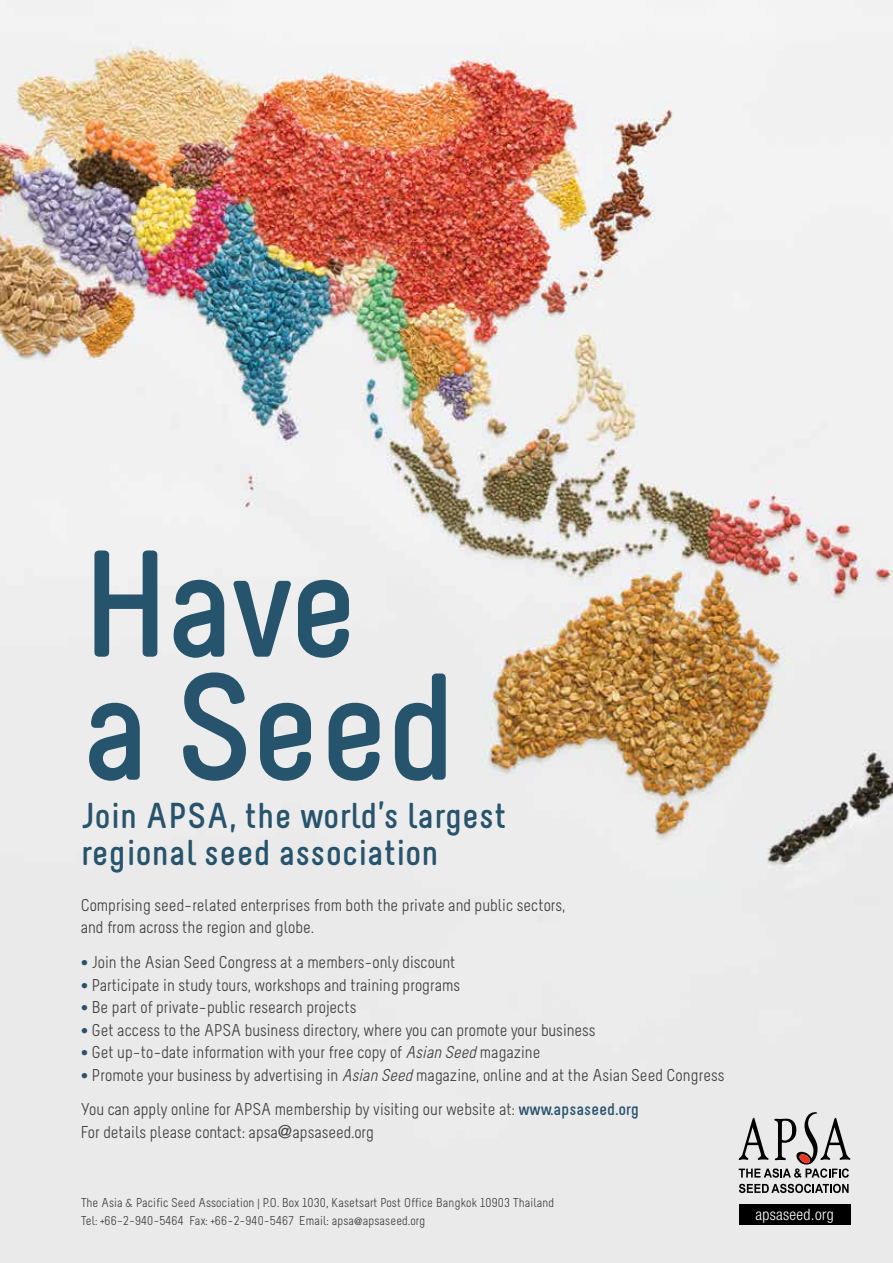
<style>
.page{position:relative;width:893px;height:1263px;background:#fff}
.page>*{position:absolute;margin:0;border:0;box-sizing:border-box;transform-origin:0 0}
.t1{font:700 151.65px/123px "Melbourne";letter-spacing:-.02em;color:#25546c}
.t2{font:700 36px/37.5px "Melbourne";letter-spacing:.01em;color:#27536c}
.t3{font:17.1px/22.5px "Melbourne";color:#414042}
.t4{font:300 condensed 15.75px "Helvetica Neue LT Std";letter-spacing:.02em;color:#fff}
.t5{font:12.9px/18px "Melbourne";letter-spacing:.01em;color:#414042}
.s1{color:#27536c}
.s2{font-family:"Helvetica Neue LT Std";font-size:15px;color:#27536c}
.s3{font-style:italic}
.s4{font-weight:700;color:#27536c}
.s5{font-family:"Helvetica Neue LT Std";font-size:18px}
.s6{font-family:"Helvetica Neue LT Std";font-size:10.5px}
.s7{font-family:"Helvetica Neue LT Std";font-weight:500;font-size:10.5px}
</style>
<div class="page">
<img style="left:0;top:0;width:893px;height:1263px">
<svg style="left:739px;top:1184px;width:110px;height:9px"></svg>
<svg style="left:738px;top:1111px;width:113px;height:67px;background:#b7b5b5"></svg>
<div style="left:739px;top:1204px;width:111px;height:21px;background:#000"></div>
<h1 class="t1" style="left:81px;top:545px;width:377px">Have a <span class="s1">S</span>eed</h1>
<h2 class="t2" style="left:81px;top:797px;width:427px">Join APSA, the world’s largest regional seed association</h2>
<p class="t3" style="left:81px;top:894px;width:486px">Comprising seed−related enterprises from both the private and public sectors, and from across the region and globe.</p>
<p class="t3" style="left:81px;top:951px;width:376px"><span class="s2">•</span> Join the Asian Seed Congress at a members−only discount</p>
<p class="t3" style="left:81px;top:974px;width:381px"><span class="s2">•</span> Participate in study tours, workshops and training programs</p>
<p class="t3" style="left:81px;top:996px;width:277px"><span class="s2">•</span> Be part of private−public research projects</p>
<p class="t3" style="left:81px;top:1019px;width:516px"><span class="s2">•</span> Get access to the APSA business directory, where you can promote your business</p>
<p class="t3" style="left:81px;top:1041px;width:461px"><span class="s2">•</span> Get up−to−date information with your free copy of <span class="s3">Asian Seed</span> magazine</p>
<p class="t3" style="left:81px;top:1064px;width:645px"><span class="s2">•</span> Promote your business by advertising in <span class="s3">Asian Seed</span> magazine, online and at the Asian Seed Congress</p>
<p class="t3" style="left:81px;top:1098px;width:560px">You can apply online for APSA membership by visiting our website at: <span class="s4">www.apsaseed.org<br></span>For details please contact: apsa<span class="s5">@</span>apsaseed.org</p>
<p class="t5" style="left:81px;top:1193px;width:475px">The Asia &amp; Pacific Seed Association <span class="s6">|</span> P.O. Box 1030, Kasetsart Post Office Bangkok 10903 Thailand<br>Tel: +66−2−940−5464 Fax: +66−2−940−5467 Email: apsa<span class="s7">@</span>apsaseed.org</p>
<p class="t4" style="left:755px;top:1205px;width:80px">apsaseed.org</p>
</div>
